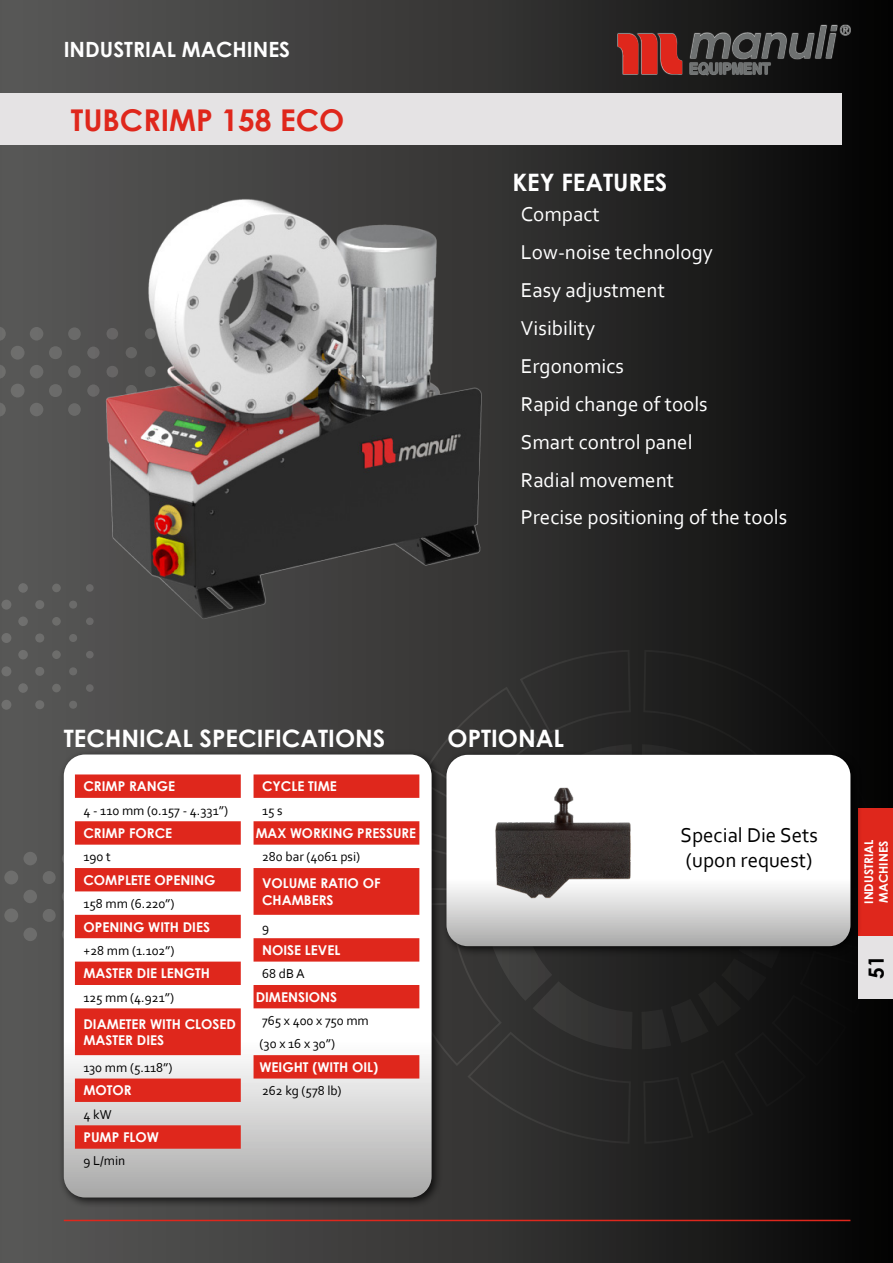
<style>
.page{position:relative;width:893px;height:1263px;background:#fff}
.page>*{position:absolute;margin:0;border:0;box-sizing:border-box;transform-origin:0 0}
.t1{font:700 30px "Century Gothic";color:#df271c}
.t2{font:700 24px "Century Gothic";color:#fff}
.t3{font:21px/38px "Corbel";color:#fff}
.t4{font:21px/25.2px "Corbel";color:#000}
.t5{font:700 21px "Century Gothic";color:#fff}
.t6{font:700 21px "Century Gothic";color:#000}
.t7{font:700 13.5px/16.2px "Century Gothic";color:#fff}
.t8{font:13.5px/22.6px "Corbel";color:#000}
.t9{font:700 12px/14.4px "Century Gothic";color:#fff}
</style>
<div class="page">
<div style="left:0;top:0;width:893px;height:1263px;background:linear-gradient(to right,#5d5d5c,#090908)"></div>
<svg style="left:1px;top:700px;width:10px;height:10px"></svg>
<svg style="left:1px;top:639px;width:10px;height:4px"></svg>
<svg style="left:1px;top:666px;width:10px;height:10px"></svg>
<svg style="left:18px;top:650px;width:10px;height:9px"></svg>
<svg style="left:18px;top:683px;width:10px;height:10px"></svg>
<svg style="left:35px;top:639px;width:9px;height:3px"></svg>
<svg style="left:35px;top:700px;width:9px;height:9px"></svg>
<svg style="left:35px;top:667px;width:9px;height:9px"></svg>
<svg style="left:52px;top:650px;width:9px;height:9px"></svg>
<svg style="left:52px;top:684px;width:9px;height:8px"></svg>
<svg style="left:69px;top:667px;width:8px;height:8px"></svg>
<svg style="left:69px;top:701px;width:8px;height:8px"></svg>
<svg style="left:69px;top:639px;width:8px;height:3px"></svg>
<svg style="left:86px;top:651px;width:8px;height:7px"></svg>
<svg style="left:86px;top:684px;width:8px;height:8px"></svg>
<svg style="left:4px;top:852px;width:33px;height:32px"></svg>
<svg style="left:4px;top:890px;width:33px;height:51px;background:#5c5c5b"></svg>
<svg style="left:43px;top:871px;width:13px;height:13px"></svg>
<svg style="left:43px;top:909px;width:13px;height:13px"></svg>
<svg style="left:643px;top:650px;width:241px;height:158px;background:#111"></svg>
<svg style="left:641px;top:744px;width:148px;height:6px"></svg>
<svg style="left:443px;top:958px;width:189px;height:186px;background:#30302f"></svg>
<svg style="left:641px;top:958px;width:243px;height:186px;background:#141413"></svg>
<svg style="left:390px;top:650px;width:242px;height:100px;background:#313130"></svg>
<hr style="left:64px;top:1220px;width:786px;height:1px;background:#df271c">
<div style="left:859px;top:935px;width:34px;height:64px;background:#e5e3e4"></div>
<div style="left:859px;top:808px;width:34px;height:127px;background:#df271c"></div>
<svg style="left:617px;top:25px;width:234px;height:51px"></svg>
<svg style="left:618px;top:33px;width:64px;height:41px;background:#b62d24"></svg>
<svg style="left:690px;top:25px;width:160px;height:50px;background:#393a3a"></svg>
<div style="left:0;top:94px;width:842px;height:51px;background:#e5e3e4"></div>
<img style="left:0;top:169px;width:600px;height:470px">
<div style="left:58px;top:749px;width:385px;height:459px;background:#000;opacity:.75"></div>
<svg style="left:64px;top:754px;width:368px;height:443px"></svg>
<svg style="left:75px;top:774px;width:344px;height:375px"></svg>
<div style="left:441px;top:750px;width:421px;height:208px;background:#000;opacity:.75"></div>
<svg style="left:446px;top:755px;width:404px;height:191px"></svg>
<img style="left:493px;top:784px;width:142px;height:118px">
<h3 class="t5" style="left:64px;top:33px;width:228px">INDUSTRIAL MACHINES</h3>
<h1 class="t1" style="left:71px;top:97px;width:275px">TUBCRIMP 158 ECO</h1>
<h2 class="t2" style="left:512px;top:164px;width:157px">KEY FEATURES</h2>
<h3 class="t3" style="left:521px;top:194px;width:268px">Compact<br>Low-noise technology<br>Easy adjustment<br>Visibility<br>Ergonomics<br>Rapid change of tools<br>Smart control panel<br>Radial movement<br>Precise positioning of the tools</h3>
<h2 class="t2" style="left:64px;top:720px;width:323px">TECHNICAL SPECIFICATIONS</h2>
<p class="t7" style="left:83px;top:778px;width:93px">CRIMP RANGE</p>
<p class="t7" style="left:262px;top:778px;width:76px">CYCLE TIME</p>
<p class="t8" style="left:83px;top:798px;width:146px">4 - 110 mm (0.157 - 4.331”)</p>
<p class="t8" style="left:262px;top:798px;width:22px">15 s</p>
<p class="t7" style="left:83px;top:824px;width:90px">CRIMP FORCE</p>
<p class="t7" style="left:256px;top:824px;width:162px">MAX WORKING PRESSURE</p>
<p class="t8" style="left:83px;top:845px;width:29px">190 t</p>
<p class="t8" style="left:262px;top:845px;width:100px">280 bar (4061 psi)</p>
<p class="t7" style="left:83px;top:871px;width:134px">COMPLETE OPENING</p>
<p class="t7" style="left:262px;top:875px;width:120px">VOLUME RATIO OF<br>CHAMBERS</p>
<p class="t8" style="left:83px;top:892px;width:93px">158 mm (6.220”)</p>
<p class="t7" style="left:83px;top:918px;width:128px">OPENING WITH DIES</p>
<p class="t8" style="left:262px;top:915px;width:9px">9</p>
<p class="t8" style="left:83px;top:939px;width:93px">+28 mm (1.102”)</p>
<p class="t7" style="left:262px;top:941px;width:80px">NOISE LEVEL</p>
<p class="t7" style="left:83px;top:965px;width:128px">MASTER DIE LENGTH</p>
<p class="t8" style="left:262px;top:962px;width:44px">68 dB A</p>
<p class="t8" style="left:83px;top:985px;width:92px">125 mm (4.921”)</p>
<p class="t7" style="left:256px;top:988px;width:83px">DIMENSIONS</p>
<p class="t7" style="left:83px;top:1015px;width:154px">DIAMETER WITH CLOSED<br>MASTER DIES</p>
<p class="t8" style="left:260px;top:1009px;width:111px">765 x 400 x 750 mm (30 x 16 x 30”)</p>
<p class="t8" style="left:83px;top:1056px;width:91px">130 mm (5.118”)</p>
<p class="t7" style="left:259px;top:1058px;width:120px">WEIGHT (WITH OIL)</p>
<p class="t7" style="left:83px;top:1082px;width:50px">MOTOR</p>
<p class="t8" style="left:262px;top:1079px;width:81px">262 kg (578 lb)</p>
<p class="t8" style="left:83px;top:1102px;width:30px">4 kW</p>
<p class="t7" style="left:83px;top:1128px;width:77px">PUMP FLOW</p>
<p class="t8" style="left:83px;top:1149px;width:43px">9 L/min</p>
<h2 class="t2" style="left:448px;top:720px;width:118px">OPTIONAL</h2>
<h3 class="t4" style="left:680px;top:821px;width:139px">Special Die Sets (upon request)</h3>
<p class="t9" style="left:861px;top:904px;width:66px;rotate:-90deg">INDUSTRIAL<br>MACHINES</p>
<h3 class="t6" style="left:860px;top:979px;width:25px;rotate:-90deg">51</h3>
</div>
